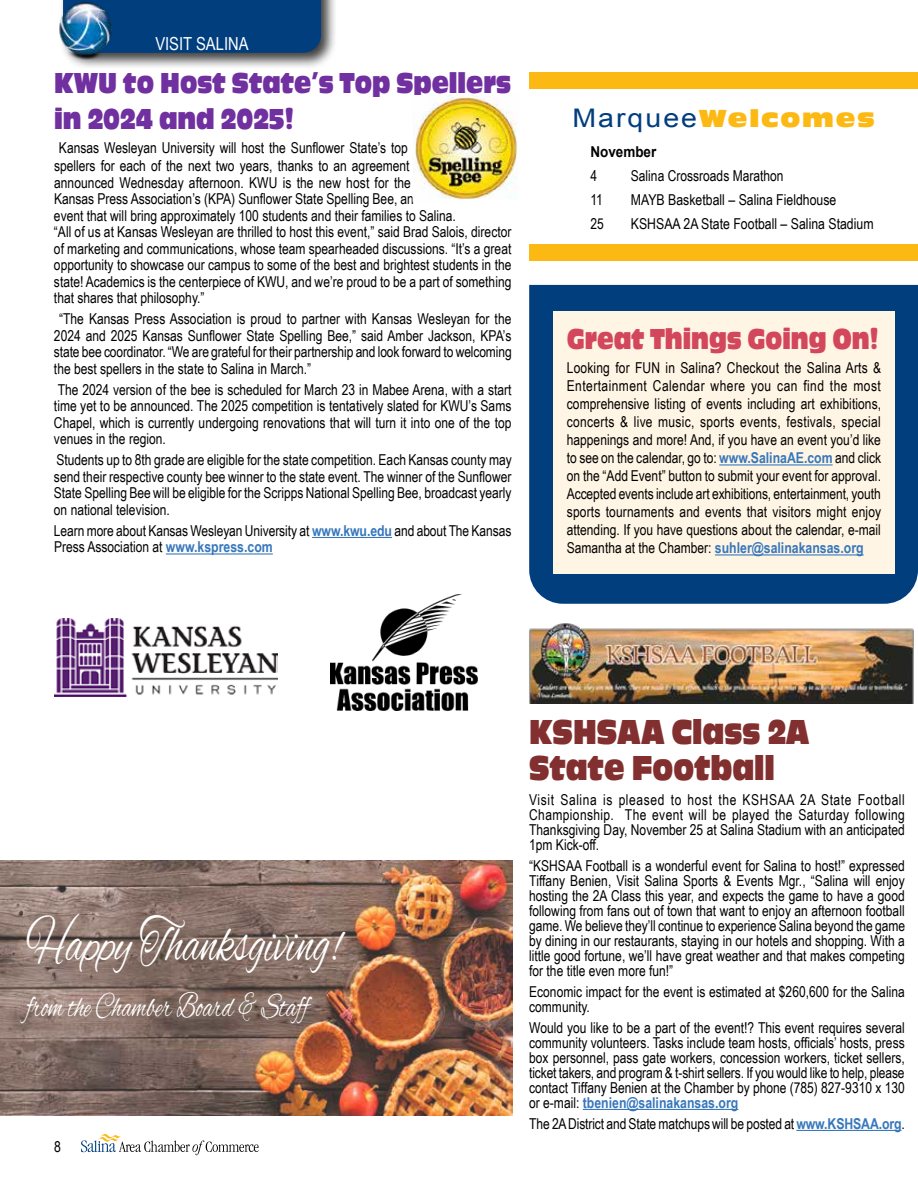
<style>
.page{position:relative;width:918px;height:1188px;background:#fff}
.page>*{position:absolute;margin:0;border:0;box-sizing:border-box;transform-origin:0 0}
.t1{font:63px "Alex Brush";color:#fff;scale:.67 1}
.t2{font:36px/36px "Antique Oli Nor D";color:#82302f;scale:.67 1}
.t3{font:36px "Alex Brush";color:#fff;scale:.67 1}
.t4{font:30px/36px "Antique Oli Nor D";color:#7030a0;scale:.67 1}
.t5{font:30px "Antique Oli Nor D";color:#d3475c;scale:.65 1}
.t6{font:25.65px "Antique Oli Nor D";letter-spacing:.08em;color:#fdb913;scale:.9 1}
.t7{font:18px "Arial Narrow";color:#fff}
.t8{font:15px/16.5px "Arial Narrow";color:#000;text-align:justify}
.t9{font:700 15px "Arial";color:#000;scale:.9 1}
.s1{font-weight:700;color:#3777bc}
.s2{font-family:"Arial";color:#003e7e}
</style>
<div class="page">
<svg style="left:81px;top:1134px;width:178px;height:21px"></svg>
<div style="left:59px;top:0;width:278px;height:70px;background:#000;opacity:.75"></div>
<div style="left:116px;top:0;width:205px;height:53px;background:#003e7e"></div>
<img style="left:59px;top:0;width:57px;height:64px">
<div style="left:529px;top:245px;width:389px;height:16px;background:#fdb913"></div>
<div style="left:529px;top:285px;width:389px;height:319px;background:#003e7e"></div>
<div style="left:553px;top:311px;width:341px;height:262px;background:#fff5e4"></div>
<hr style="left:719px;top:464px;width:114px;height:2px;background:#3777bc">
<hr style="left:715px;top:554px;width:149px;height:2px;background:#3777bc">
<img style="left:529px;top:623px;width:384px;height:81px">
<hr style="left:312px;top:537px;width:80px;height:1px;background:#3777bc">
<hr style="left:166px;top:553px;width:107px;height:2px;background:#3777bc">
<hr style="left:583px;top:1109px;width:155px;height:1px;background:#3777bc">
<hr style="left:796px;top:1130px;width:105px;height:1px;background:#3777bc">
<div style="left:529px;top:72px;width:389px;height:16px;background:#fdb913"></div>
<img style="left:413px;top:95px;width:105px;height:105px">
<img style="left:330px;top:594px;width:147px;height:117px">
<img style="left:54px;top:619px;width:224px;height:77px">
<img style="left:0;top:860px;width:512px;height:256px">
<p class="t7" style="left:155px;top:30px;width:95px">VISIT SALINA</p>
<h3 class="t4" style="left:54px;top:65px;width:684px">KWU to Host State’s Top Spellers in 2024 and 2025!</h3>
<p class="t8" style="left:54px;top:139px;width:357px;line-height:18px;text-align:center">Kansas Wesleyan University will host the Sunflower State’s top spellers for each of the next two years, thanks to an agreement</p>
<p class="t8" style="left:54px;top:174px;width:459px;text-align:left">announced Wednesday afternoon. KWU is the new host for the<br>Kansas Press Association’s (KPA) Sunflower State Spelling Bee, an<br>event that will bring approximately 100 students and their families to Salina.<br>“All of us at Kansas Wesleyan are thrilled to host this event,” said Brad Salois, director of marketing and communications, whose team spearheaded discussions. “It’s a great opportunity to showcase our campus to some of the best and brightest students in the state! Academics is the centerpiece of KWU, and we’re proud to be a part of something that shares that philosophy.”</p>
<p class="t8" style="left:54px;top:310px;width:459px;text-indent:5px">“The Kansas Press Association is proud to partner with Kansas Wesleyan for the 2024 and 2025 Kansas Sunflower State Spelling Bee,” said Amber Jackson, KPA’s state bee coordinator. “We are grateful for their partnership and look forward to welcoming the best spellers in the state to Salina in March.”</p>
<p class="t8" style="left:54px;top:381px;width:459px">The 2024 version of the bee is scheduled for March 23 in Mabee Arena, with a start time yet to be announced. The 2025 competition is tentatively slated for KWU’s Sams Chapel, which is currently undergoing renovations that will turn it into one of the top venues in the region.</p>
<p class="t8" style="left:54px;top:451px;width:459px">Students up to 8th grade are eligible for the state competition. Each Kansas county may send their respective county bee winner to the state event. The winner of the Sunflower State Spelling Bee will be eligible for the Scripps National Spelling Bee, broadcast yearly on national television.</p>
<p class="t8" style="left:54px;top:522px;width:459px">Learn more about Kansas Wesleyan University at <span class="s1">www.kwu.edu</span> and about The Kansas<br>Press Association at <span class="s1">www.kspress.com</span></p>
<h3 class="t6" style="left:572px;top:104px;width:337px"><span class="s2">Marquee</span>Welcomes</h3>
<p class="t9" style="left:590px;top:142px;width:75px">November</p>
<p class="t8" style="left:590px;top:167px;width:8px">4</p>
<p class="t8" style="left:631px;top:167px;width:154px">Salina Crossroads Marathon</p>
<p class="t8" style="left:590px;top:191px;width:14px">11</p>
<p class="t8" style="left:631px;top:191px;width:207px">MAYB Basketball – Salina Fieldhouse</p>
<p class="t8" style="left:590px;top:215px;width:15px">25</p>
<p class="t8" style="left:631px;top:215px;width:244px">KSHSAA 2A State Football – Salina Stadium</p>
<h3 class="t5" style="left:567px;top:322px;width:481px">Great Things Going On!</h3>
<p class="t8" style="left:567px;top:359px;width:316px;line-height:18px">Looking for FUN in Salina? Checkout the Salina Arts &amp; Entertainment Calendar where you can find the most comprehensive listing of events including art exhibitions, concerts &amp; live music, sports events, festivals, special happenings and more! And, if you have an event you’d like to see on the calendar, go to: <span class="s1">www.SalinaAE.com</span> and click on the “Add Event” button to submit your event for approval.<br>Accepted events include art exhibitions, entertainment, youth sports tournaments and events that visitors might enjoy attending. If you have questions about the calendar, e-mail Samantha at the Chamber: <span class="s1">suhler@salinakansas.org</span></p>
<h1 class="t1" style="left:26px;top:908px;width:471px">Happy Thanksgiving!</h1>
<h2 class="t3" style="left:26px;top:986px;width:423px">from the Chamber Board &amp; Staff</h2>
<p class="t8" style="left:54px;top:1138px;width:8px">8</p>
<h2 class="t2" style="left:529px;top:715px;width:419px">KSHSAA Class 2A<br>State Football</h2>
<p class="t8" style="left:529px;top:792px;width:377px;line-height:15px">Visit Salina is pleased to host the KSHSAA 2A State Football Championship. The event will be played the Saturday following Thanksgiving Day, November 25 at Salina Stadium with an anticipated 1pm Kick-off.</p>
<p class="t8" style="left:529px;top:858px;width:377px;line-height:15px">“KSHSAA Football is a wonderful event for Salina to host!” expressed Tiffany Benien, Visit Salina Sports &amp; Events Mgr., “Salina will enjoy hosting the 2A Class this year, and expects the game to have a good following from fans out of town that want to enjoy an afternoon football game. We believe they’ll continue to experience Salina beyond the game by dining in our restaurants, staying in our hotels and shopping. With a little good fortune, we’ll have great weather and that makes competing for the title even more fun!”</p>
<p class="t8" style="left:529px;top:984px;width:377px;line-height:15px">Economic impact for the event is estimated at $260,600 for the Salina community.</p>
<p class="t8" style="left:529px;top:1020px;width:377px;line-height:15px">Would you like to be a part of the event!? This event requires several community volunteers. Tasks include team hosts, officials’ hosts, press box personnel, pass gate workers, concession workers, ticket sellers, ticket takers, and program &amp; t-shirt sellers. If you would like to help, please contact Tiffany Benien at the Chamber by phone (785) 827-9310 x 130 or e-mail: <span class="s1">tbenien@salinakansas.org</span></p>
<p class="t8" style="left:529px;top:1115px;width:375px">The 2A District and State matchups will be posted at <span class="s1">www.KSHSAA.org</span>.</p>
</div>
